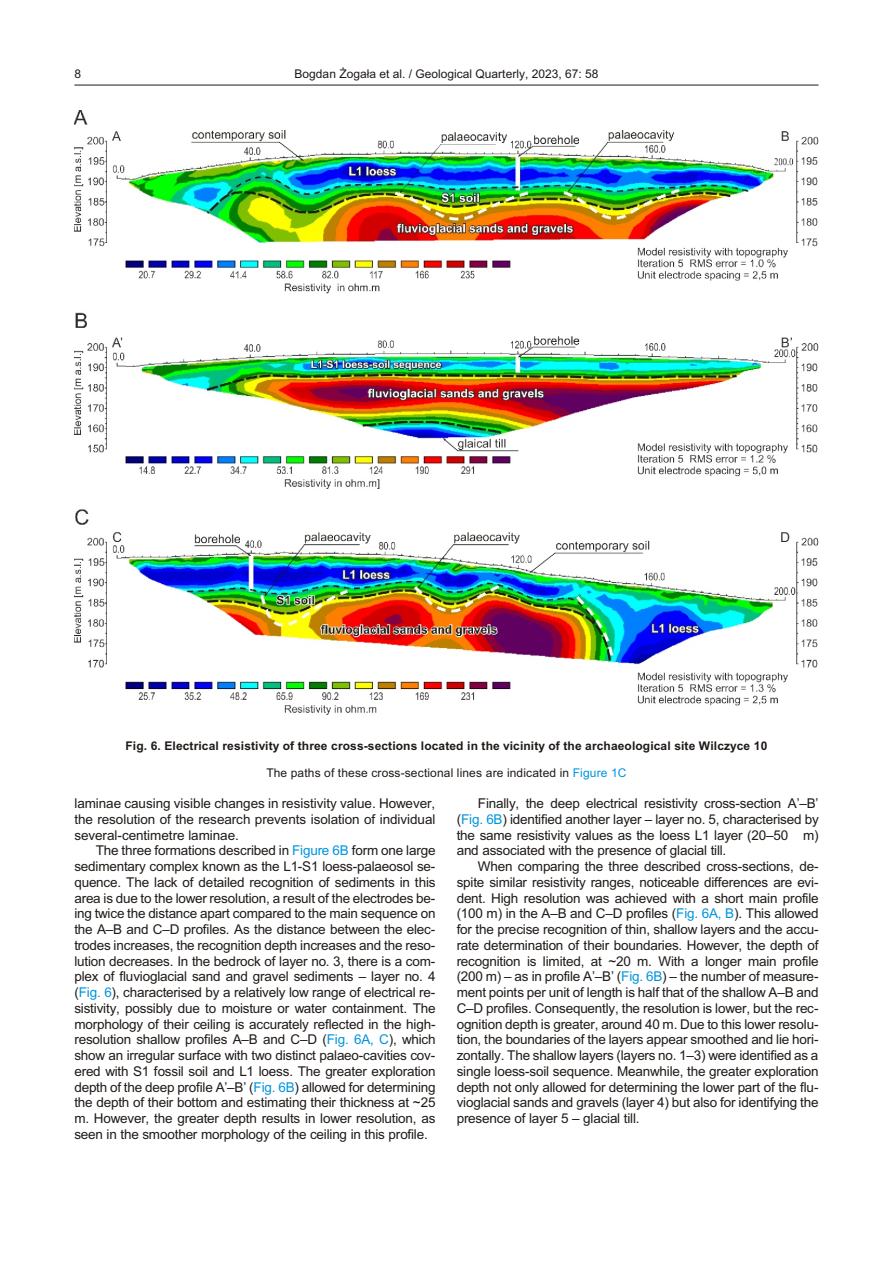
<style>
.page{position:relative;width:894px;height:1263px;background:#fff}
.page>*{position:absolute;margin:0;border:0;box-sizing:border-box;transform-origin:0 0}
.t1{font:13.5px/15.8px "Arial";letter-spacing:-.015em;color:#1f1a17;text-align:justify}
.t2{font:12px "Arial";letter-spacing:.01em;color:#1f1a17}
.t3{font:700 12px "Arial";letter-spacing:.01em;color:#1f1a17}
.s1{color:#0094de}
</style>
<div class="page">
<hr style="left:74px;top:85px;width:745px;height:1px;background:#1f1a17">
<img style="left:75px;top:111px;width:743px;height:603px">
<p class="t2" style="left:74px;top:69px;width:8px">8</p>
<p class="t2" style="left:295px;top:69px;width:305px">Bogdan ¯oga³a et al. / Geo log i cal Quar terly, 2023, 67: 58</p>
<p class="t3" style="left:125px;top:741px;width:643px">Fig. 6. Elec tri cal re sis tiv ity of three cross-sec tions lo cated in the vi cin ity of the ar chae o log i cal site Wilczyce 10</p>
<p class="t2" style="left:266px;top:768px;width:362px">The paths of these cross-sec tional lines are in di cated in <span class="s1">Figure 1C</span></p>
<p class="t1" style="left:74px;top:797px;width:363px">laminae caus ing vis i ble changes in re sis tiv ity value. How ever, the res o lu tion of the re search pre vents iso la tion of in di vid ual sev eral-centi metre laminae.</p>
<p class="t1" style="left:74px;top:844px;width:363px;text-indent:21px">The three for ma tions de scribed in <span class="s1">Fig ure 6B</span> form one large sed i men tary com plex known as the L1-S1 loess-palaeosol se - quence. The lack of de tailed rec og ni tion of sed i ments in this area is due to the lower res o lu tion, a re sult of the elec trodes be - ing twice the dis tance apart com pared to the main se quence on the A–B and C–D pro files. As the dis tance be tween the elec - trodes in creases, the rec og ni tion depth in creases and the res o - lu tion de creases. In the bed rock of layer no. 3, there is a com - plex of flu vio gla cial sand and gravel sed i ments – layer no. 4 (<span class="s1">Fig. 6</span>), char ac ter ised by a rel a tively low range of elec tri cal re - sis tiv ity, pos si bly due to mois ture or wa ter con tain ment. The mor phol ogy of their ceil ing is ac cu rately re flected in the high&shy;res o lu tion shal low pro files A–B and C–D (<span class="s1">Fig. 6A, C</span>), which show an ir reg u lar sur face with two dis tinct palaeo-cav i ties cov - ered with S1 fos sil soil and L1 loess. The greater ex plo ra tion depth of the deep pro file A’–B’ (<span class="s1">Fig. 6B</span>) al lowed for de ter min ing the depth of their bot tom and es ti mat ing their thick ness at ~25 m. How ever, the greater depth re sults in lower res o lu tion, as seen in the smoother mor phol ogy of the ceil ing in this pro file.</p>
<p class="t1" style="left:457px;top:797px;width:364px;text-indent:21px">Fi nally, the deep elec tri cal re sis tiv ity cross-sec tion A’–B’ (<span class="s1">Fig. 6B</span>) iden ti fied an other layer – layer no. 5, char ac ter ised by the same re sis tiv ity val ues as the loess L1 layer (20–50 m) and as so ci ated with the pres ence of gla cial till.</p>
<p class="t1" style="left:457px;top:860px;width:364px;text-indent:21px">When com par ing the three de scribed cross-sec tions, de - spite sim i lar re sis tiv ity ranges, no tice able dif fer ences are ev i - dent. High res o lu tion was achieved with a short main pro file (100 m) in the A–B and C–D pro files (<span class="s1">Fig. 6A, B</span>). This al lowed for the pre cise rec og ni tion of thin, shal low lay ers and the ac cu - rate de ter mi na tion of their bound aries. How ever, the depth of rec og ni tion is lim ited, at ~20 m. With a lon ger main pro file (200 m) – as in pro file A’–B’ (<span class="s1">Fig. 6B</span>) – the num ber of mea sure - ment points per unit of length is half that of the shal low A–B and C–D pro files. Con se quently, the res o lu tion is lower, but the rec - og ni tion depth is greater, around 40 m. Due to this lower res o lu - tion, the bound aries of the lay ers ap pear smoothed and lie hor i - zon tally. The shal low lay ers (lay ers no. 1–3) were iden ti fied as a sin gle loess-soil se quence. Mean while, the greater ex plo ra tion depth not only al lowed for de ter min ing the lower part of the flu - vio gla cial sands and grav els (layer 4) but also for iden ti fy ing the pres ence of layer 5 – gla cial till.</p>
</div>
